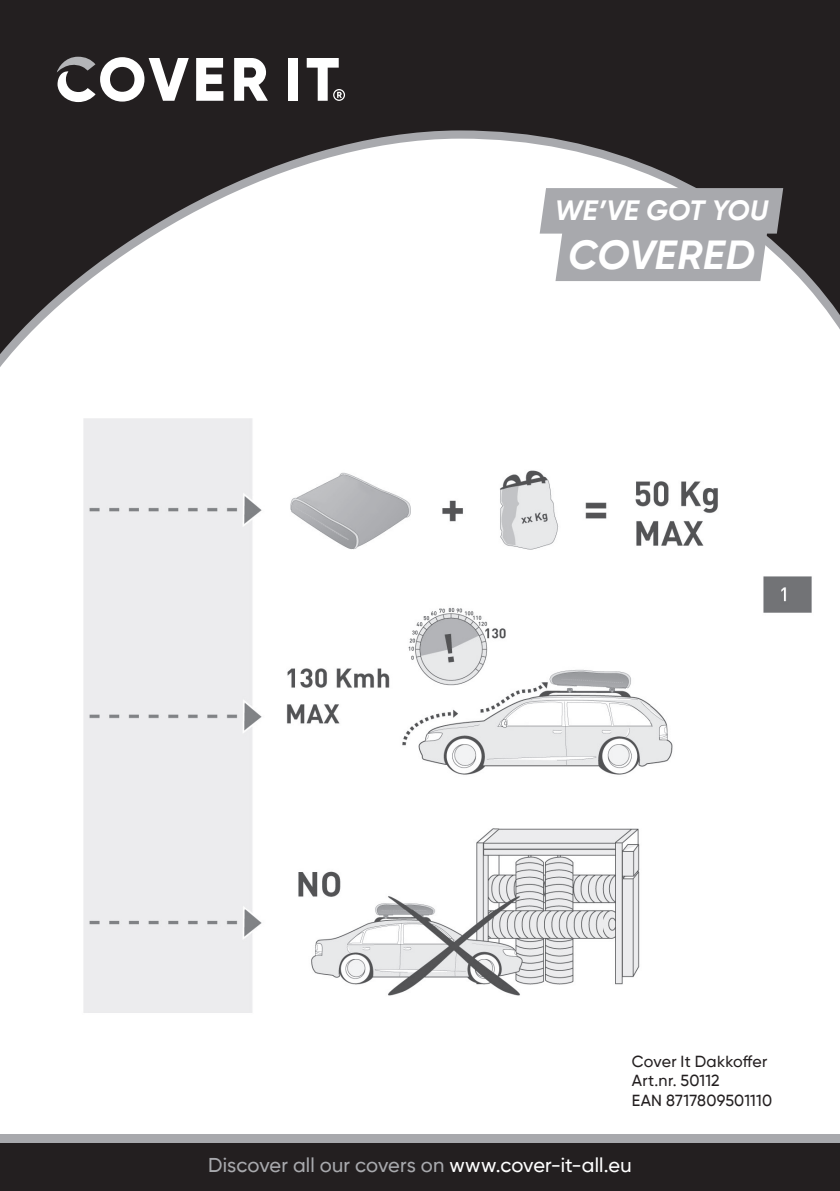
<style>
.page{position:relative;width:840px;height:1191px;background:#fff}
.page>*{position:absolute;margin:0;border:0;box-sizing:border-box;transform-origin:0 0}
.t1{font:italic 700 40.6px "Gilroy";letter-spacing:.01em;color:#fff}
.t2{font:italic 700 27.8px "Gilroy";color:#fff}
.t3{font:500 20px "Gilroy";letter-spacing:.01em;color:#a8a9ad}
.t4{font:500 16px/19.2px "Gilroy";letter-spacing:.01em;color:#231f20}
.s1{color:#fff}
</style>
<div class="page">
<div style="left:0;top:0;width:839px;height:395px;background:#231f20"></div>
<img style="left:83px;top:432px;width:729px;height:581px">
<svg style="left:0;top:130px;width:839px;height:302px;fill:#fff"></svg>
<svg style="left:196px;top:58px;width:27px;height:43px"></svg>
<svg style="left:234px;top:58px;width:34px;height:43px"></svg>
<div style="left:288px;top:58px;width:10px;height:43px;background:#fff"></div>
<svg style="left:306px;top:58px;width:39px;height:43px"></svg>
<svg style="left:57px;top:57px;width:132px;height:45px"></svg>
<svg style="left:539px;top:188px;width:243px;height:93px;background:#adadb1"></svg>
<div style="left:0;top:1142px;width:839px;height:49px;background:#231f20"></div>
<div style="left:0;top:1134px;width:839px;height:8px;background:#a8a9ad"></div>
<h2 class="t2" style="left:554px;top:193px;width:215px">WE’VE GOT YOU</h2>
<h1 class="t1" style="left:567px;top:229px;width:188px">COVERED</h1>
<p class="t4" style="left:631px;top:1052px;width:142px">Cover It Dakkoffer<br>Art.nr. 50112<br>EAN 8717809501110</p>
<p class="t3" style="left:208px;top:1153px;width:425px">Discover all our covers on <span class="s1">www.cover-it-all.eu</span></p>
</div>
